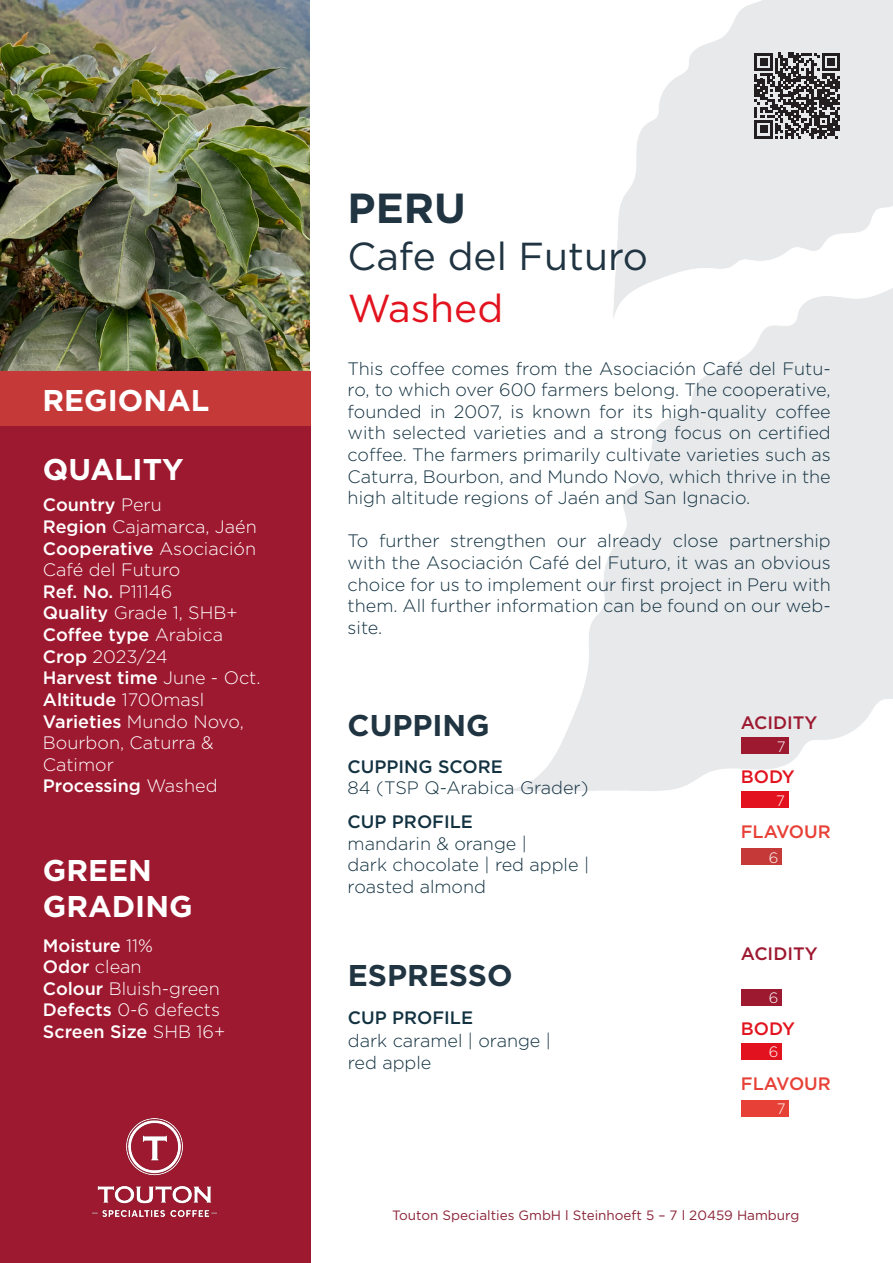
<style>
.page{position:relative;width:893px;height:1263px;background:#fff}
.page>*{position:absolute;margin:0;border:0;box-sizing:border-box;transform-origin:0 0}
.t1{font:700 42px "Gotham";color:#203442}
.t2{font:39px "Gotham";color:#203442}
.t3{font:39px "Gotham";color:#e2131e}
.t4{font:700 30px "Gotham";color:#fff}
.t5{font:700 30px "Gotham";color:#203442}
.t6{font:300 18px/21.6px "Gotham";color:#133241;text-align:justify}
.t7{font:300 18px/21.6px "Gotham";color:#fff}
.t8{font:500 18px "Gotham";color:#fff}
.t9{font:500 18px "Gotham";color:#133241}
.t10{font:500 18px "Gotham";color:#9d1930}
.t11{font:500 18px "Gotham";color:#e74036}
.t12{font:500 18px "Gotham";color:#e2131e}
.t13{font:300 15px "Gotham";color:#fff}
.t14{font:13.5px "Gotham";color:#8b2438}
.s1{font-weight:300}
.s2{font-weight:500}
</style>
<div class="page">
<img style="left:309px;top:0;width:584px;height:1261px">
<div style="left:0;top:426px;width:310px;height:837px;background:#9d1930"></div>
<img style="left:0;top:0;width:309px;height:371px">
<div style="left:0;top:371px;width:310px;height:55px;background:#c53a39"></div>
<div style="left:741px;top:737px;width:47px;height:17px;background:#9d1930"></div>
<div style="left:741px;top:791px;width:47px;height:17px;background:#e2131e"></div>
<div style="left:741px;top:848px;width:41px;height:17px;background:#c53a39"></div>
<div style="left:741px;top:989px;width:41px;height:17px;background:#9d1930"></div>
<div style="left:741px;top:1043px;width:41px;height:16px;background:#e2131e"></div>
<div style="left:741px;top:1100px;width:47px;height:17px;background:#e74036"></div>
<svg style="left:754px;top:53px;width:86px;height:85px;background:#6e6c6d"></svg>
<img style="left:92px;top:1118px;width:125px;height:98px">
<p class="t4" style="left:43px;top:380px;width:168px">REGIONAL</p>
<p class="t4" style="left:43px;top:449px;width:142px">QUALITY</p>
<p class="t8" style="left:43px;top:493px;width:120px">Country <span class="s1">Peru</span></p>
<p class="t7" style="left:43px;top:515px;width:215px"><span class="s2">Region</span> Cajamarca, Jaén</p>
<p class="t7" style="left:43px;top:537px;width:215px"><span class="s2">Cooperative</span> Asociación<br>Café del Futuro</p>
<p class="t8" style="left:43px;top:580px;width:131px">Ref. No. <span class="s1">P11146</span></p>
<p class="t7" style="left:43px;top:602px;width:196px"><span class="s2">Quality</span> Grade 1, SHB+</p>
<p class="t8" style="left:43px;top:623px;width:182px">Coffee type <span class="s1">Arabica</span></p>
<p class="t7" style="left:43px;top:645px;width:126px"><span class="s2">Crop</span> 2023/24</p>
<p class="t8" style="left:43px;top:666px;width:219px">Harvest time <span class="s1">June - Oct.</span></p>
<p class="t8" style="left:43px;top:688px;width:163px">Altitude <span class="s1">1700masl</span></p>
<p class="t7" style="left:43px;top:710px;width:202px"><span class="s2">Varieties</span> Mundo Novo,<br>Bourbon, Caturra &amp;</p>
<p class="t7" style="left:43px;top:753px;width:73px">Catimor</p>
<p class="t8" style="left:43px;top:774px;width:176px">Processing <span class="s1">Washed</span></p>
<p class="t4" style="left:43px;top:850px;width:111px">GREEN</p>
<p class="t4" style="left:43px;top:886px;width:151px">GRADING</p>
<p class="t8" style="left:43px;top:933px;width:112px">Moisture <span class="s1">11%</span></p>
<p class="t7" style="left:43px;top:955px;width:100px"><span class="s2">Odor</span> clean</p>
<p class="t7" style="left:43px;top:977px;width:178px"><span class="s2">Colour</span> Bluish-green</p>
<p class="t7" style="left:43px;top:999px;width:179px"><span class="s2">Defects</span> 0-6 defects</p>
<p class="t8" style="left:43px;top:1020px;width:184px">Screen Size <span class="s1">SHB 16+</span></p>
<p class="t1" style="left:348px;top:180px;width:120px">PERU</p>
<p class="t2" style="left:348px;top:232px;width:302px">Cafe del Futuro</p>
<p class="t3" style="left:348px;top:283px;width:157px">Washed</p>
<p class="t6" style="left:348px;top:357px;width:485px">This coffee comes from the Asociación Café del Futu&shy;ro, to which over 600 farmers belong. The cooperative, founded in 2007, is known for its high-quality coffee with selected varieties and a strong focus on certified coffee. The farmers primarily cultivate varieties such as Caturra, Bourbon, and Mundo Novo, which thrive in the high altitude regions of Jaén and San Ignacio.</p>
<p class="t6" style="left:348px;top:530px;width:485px">To further strengthen our already close partnership with the Asociación Café del Futuro, it was an obvious choice for us to implement our first project in Peru with them. All further information can be found on our web&shy;site.</p>
<p class="t5" style="left:348px;top:705px;width:144px">CUPPING</p>
<p class="t9" style="left:348px;top:754px;width:157px">CUPPING SCORE</p>
<p class="t6" style="left:348px;top:776px;width:242px">84 (TSP Q-Arabica Grader)</p>
<p class="t9" style="left:348px;top:810px;width:127px">CUP PROFILE</p>
<p class="t6" style="left:348px;top:832px;width:181px">mandarin &amp; orange |</p>
<p class="t6" style="left:348px;top:854px;width:243px">dark chocolate | red apple | roasted almond</p>
<p class="t5" style="left:348px;top:956px;width:166px">ESPRESSO</p>
<p class="t9" style="left:348px;top:1006px;width:127px">CUP PROFILE</p>
<p class="t6" style="left:348px;top:1029px;width:205px">dark caramel | orange |</p>
<p class="t6" style="left:348px;top:1051px;width:85px">red apple</p>
<p class="t10" style="left:741px;top:711px;width:78px">ACIDITY</p>
<p class="t13" style="left:777px;top:737px;width:10px">7</p>
<p class="t12" style="left:741px;top:765px;width:56px">BODY</p>
<p class="t13" style="left:776px;top:791px;width:10px">7</p>
<p class="t11" style="left:741px;top:820px;width:92px">FLAVOUR</p>
<p class="t13" style="left:769px;top:848px;width:11px">6</p>
<p class="t10" style="left:741px;top:942px;width:78px">ACIDITY</p>
<p class="t13" style="left:769px;top:988px;width:11px">6</p>
<p class="t12" style="left:741px;top:1017px;width:56px">BODY</p>
<p class="t13" style="left:769px;top:1042px;width:11px">6</p>
<p class="t11" style="left:741px;top:1071px;width:92px">FLAVOUR</p>
<p class="t13" style="left:777px;top:1099px;width:10px">7</p>
<p class="t14" style="left:392px;top:1207px;width:409px">Touton Specialties GmbH l Steinhoeft 5 – 7 l 20459 Hamburg</p>
</div>
